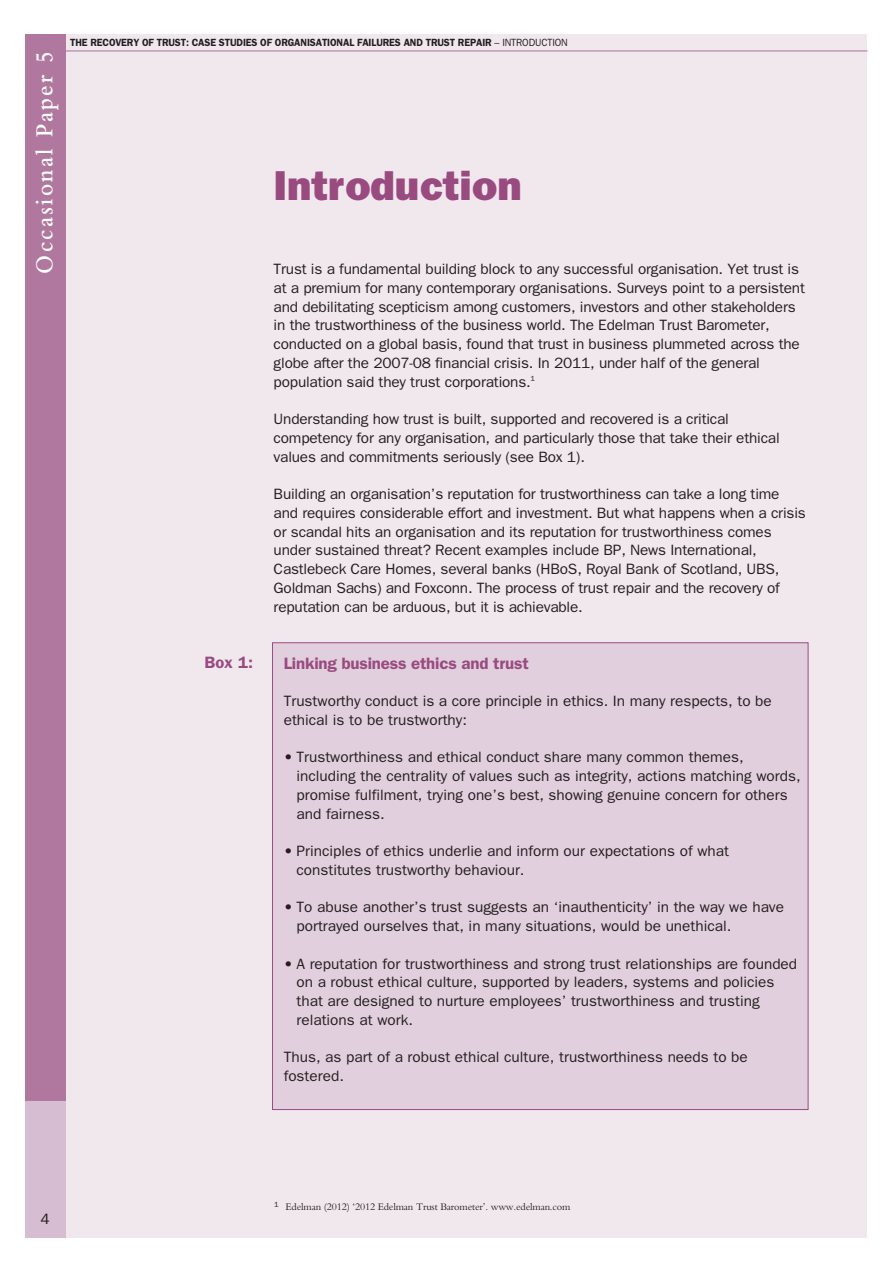
<style>
.page{position:relative;width:893px;height:1263px;background:#fff}
.page>*{position:absolute;margin:0;border:0;box-sizing:border-box;transform-origin:0 0}
.t1{font:800 42px "Franklin Gothic";color:#994b80}
.t2{font:600 25.5px "Bembo";letter-spacing:.1em;color:#fff;scale:.89 1}
.t3{font:600 16.5px "Franklin Gothic";letter-spacing:-.01em;color:#994b80}
.t4{font:15px/18.8px "Franklin Gothic";letter-spacing:-.01em;color:#231f20}
.t5{font:600 10.5px "Franklin Gothic";letter-spacing:-.01em;color:#231f20;scale:.95 1}
.t6{font:10.5px "Bembo";letter-spacing:-.015em;color:#231f20}
.s1{font-weight:400}
</style>
<div class="page">
<div style="left:26px;top:34px;width:841px;height:1203px;background:#f1e8ee"></div>
<hr style="left:60px;top:50px;width:807px;height:2px;background:#c297b5">
<div style="left:26px;top:34px;width:40px;height:1203px;background:#b1789f"></div>
<div style="left:26px;top:1101px;width:40px;height:136px;background:#d6bdd1"></div>
<div style="left:273px;top:643px;width:535px;height:466px;background:#e2cfdd"></div>
<h2 class="t2" style="left:35px;top:274px;width:252px;rotate:-90deg">Occasional Paper 5</h2>
<p class="t5" style="left:70px;top:36px;width:525px">THE RECOVERY OF TRUST: CASE STUDIES OF ORGANISATIONAL FAILURES AND TRUST REPAIR <span class="s1">– INTRODUCTION</span></p>
<h1 class="t1" style="left:274px;top:161px;width:250px">Introduction</h1>
<p class="t4" style="left:274px;top:260px;width:533px">Trust is a fundamental building block to any successful organisation. Yet trust is at a premium for many contemporary organisations. Surveys point to a persistent and debilitating scepticism among customers, investors and other stakeholders in the trustworthiness of the business world. The Edelman Trust Barometer, conducted on a global basis, found that trust in business plummeted across the globe after the 2007-08 financial crisis. In 2011, under half of the general population said they trust corporations.<sup>1</sup></p>
<p class="t4" style="left:274px;top:410px;width:508px">Understanding how trust is built, supported and recovered is a critical competency for any organisation, and particularly those that take their ethical values and commitments seriously (see Box 1).</p>
<p class="t4" style="left:274px;top:485px;width:534px">Building an organisation’s reputation for trustworthiness can take a long time and requires considerable effort and investment. But what happens when a crisis or scandal hits an organisation and its reputation for trustworthiness comes under sustained threat? Recent examples include BP, News International, Castlebeck Care Homes, several banks (HBoS, Royal Bank of Scotland, UBS, Goldman Sachs) and Foxconn. The process of trust repair and the recovery of reputation can be arduous, but it is achievable.</p>
<p class="t3" style="left:204px;top:653px;width:50px">Box 1:</p>
<p class="t3" style="left:284px;top:653px;width:247px">Linking business ethics and trust</p>
<p class="t4" style="left:284px;top:692px;width:490px">Trustworthy conduct is a core principle in ethics. In many respects, to be ethical is to be trustworthy:</p>
<p class="t4" style="left:296px;top:748px;width:506px;text-indent:-13px">• Trustworthiness and ethical conduct share many common themes, including the centrality of values such as integrity, actions matching words, promise fulfilment, trying one’s best, showing genuine concern for others and fairness.</p>
<p class="t4" style="left:296px;top:842px;width:434px;text-indent:-13px">• Principles of ethics underlie and inform our expectations of what constitutes trustworthy behaviour.</p>
<p class="t4" style="left:296px;top:898px;width:489px;text-indent:-13px">• To abuse another’s trust suggests an ‘inauthenticity’ in the way we have portrayed ourselves that, in many situations, would be unethical.</p>
<p class="t4" style="left:296px;top:954px;width:502px;text-indent:-13px">• A reputation for trustworthiness and strong trust relationships are founded on a robust ethical culture, supported by leaders, systems and policies that are designed to nurture employees’ trustworthiness and trusting relations at work.</p>
<p class="t4" style="left:284px;top:1048px;width:466px">Thus, as part of a robust ethical culture, trustworthiness needs to be fostered.</p>
<p class="t4" style="left:40px;top:1209px;width:11px">4</p>
<p class="t6" style="left:274px;top:1203px;width:298px"><sup>1</sup> Edelman (2012) ‘2012 Edelman Trust Barometer’. www.edelman.com</p>
</div>
